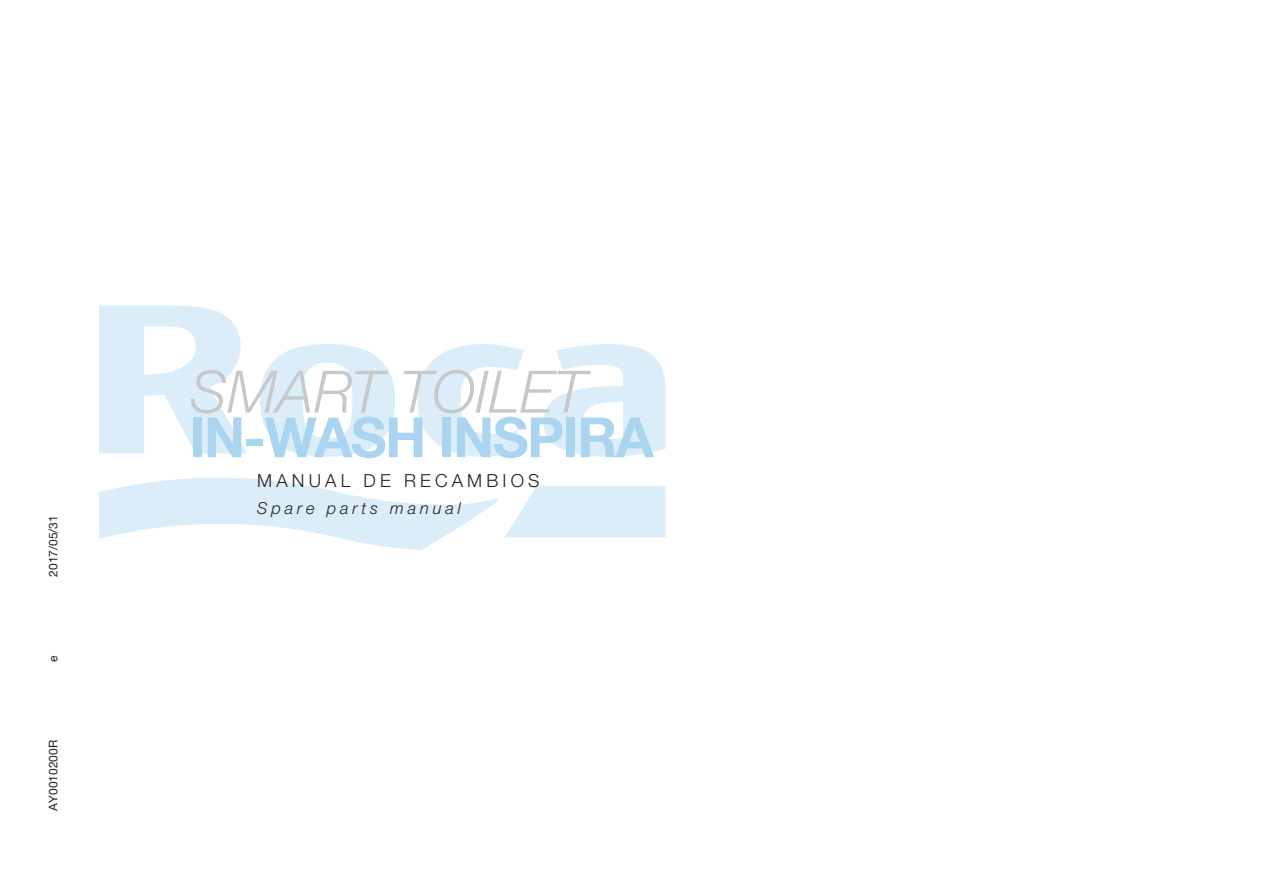
<style>
.page{position:relative;width:1263px;height:893px;background:#fff}
.page>*{position:absolute;margin:0;border:0;box-sizing:border-box;transform-origin:0 0}
.t1{font:italic 300 58.5px "Helvetica Neue";color:#c7c8ca}
.t2{font:700 55.65px "Helvetica Neue";letter-spacing:-.03em;color:#aad5f1}
.t3{font:300 18px "Helvetica Neue";letter-spacing:.23em;color:#231f20}
.t4{font:italic 300 16.5px "Helvetica Neue";letter-spacing:.23em;color:#231f20}
.t5{font:12px "Helvetica Neue";color:#231f20}
</style>
<div class="page">
<svg style="left:99px;top:305px;width:566px;height:245px"></svg>
<p class="t5" style="left:46px;top:577px;width:63px;rotate:-90deg">2017/05/31</p>
<p class="t5" style="left:46px;top:662px;width:8px;rotate:-90deg">e</p>
<p class="t5" style="left:46px;top:811px;width:72px;rotate:-90deg">AY0010200R</p>
<h1 class="t1" style="left:190px;top:357px;width:397px">SMART TOILET</h1>
<h2 class="t2" style="left:189px;top:403px;width:466px">IN-WASH INSPIRA</h2>
<h3 class="t3" style="left:257px;top:469px;width:284px">MANUAL DE RECAMBIOS</h3>
<h3 class="t4" style="left:257px;top:498px;width:205px">Spare parts manual</h3>
</div>
